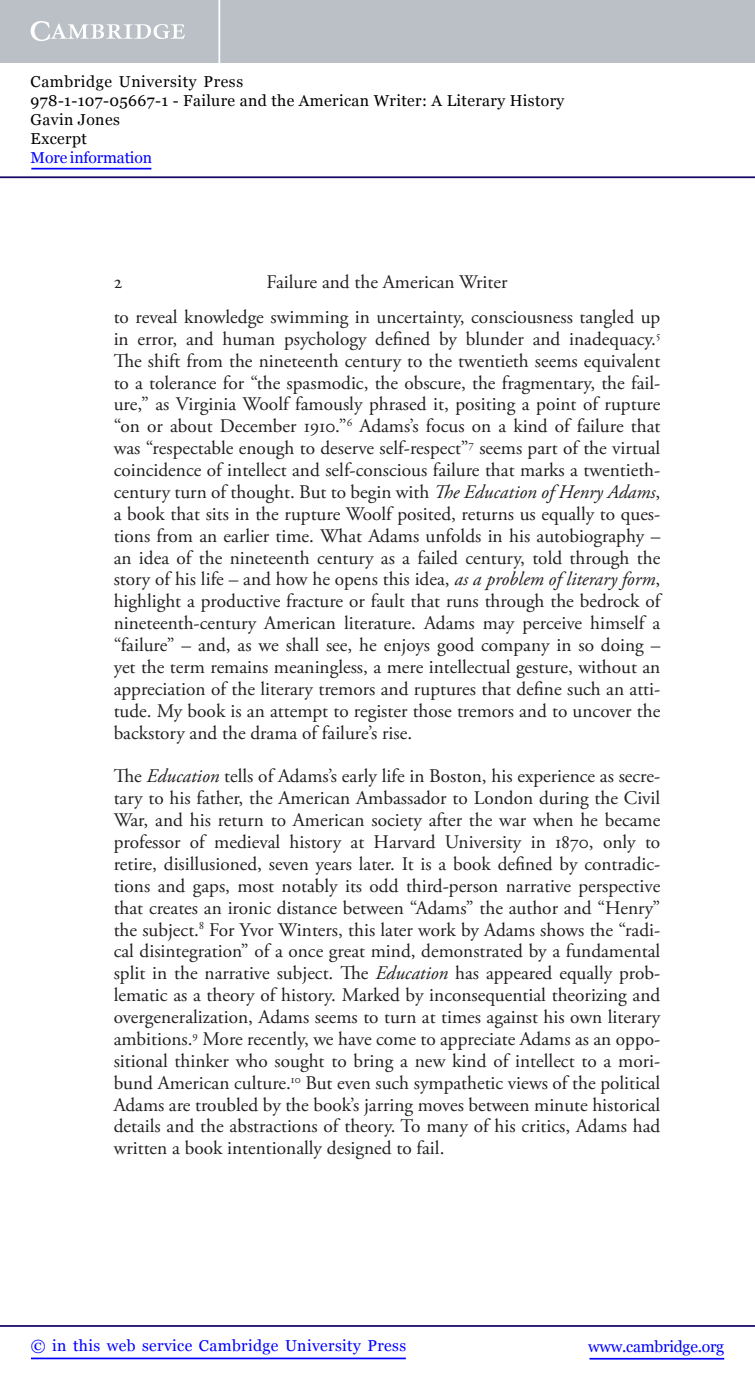
<style>
.page{position:relative;width:755px;height:1385px;background:#fff}
.page>*{position:absolute;margin:0;border:0;box-sizing:border-box;transform-origin:0 0}
.t1{font:19.25px/21.9px "Adobe Garamond Pro";color:#231f20;text-align:justify}
.t2{font:15.75px/18.9px "Georgia";letter-spacing:.025em;color:#000}
.t3{font:15.75px "Georgia";letter-spacing:.025em;color:#00f}
.t4{font:15.75px "Georgia";letter-spacing:-.015em;color:#00f}
.t5{font:15.75px "Georgia";letter-spacing:-.01em;color:#00f}
.s1{font-style:italic}
</style>
<div class="page">
<hr style="left:589px;top:1358px;width:134px;height:1px;background:#00f">
<hr style="left:0;top:1325px;width:754px;height:2px;background:#150666">
<hr style="left:31px;top:1357px;width:374px;height:2px;background:#00f">
<div style="left:0;top:0;width:754px;height:63px;background:#bac0c6"></div>
<svg style="left:31px;top:21px;width:154px;height:20px"></svg>
<hr style="left:218px;top:0;width:2px;height:63px;background:#fff">
<hr style="left:0;top:176px;width:754px;height:2px;background:#150666">
<hr style="left:31px;top:168px;width:120px;height:1px;background:#00f">
<p class="t2" style="left:31px;top:72px;width:535px">Cambridge University Press<br>978-1-107-05667-1 - Failure and the American Writer: A Literary History<br>Gavin Jones<br>Excerpt</p>
<p class="t5" style="left:31px;top:148px;width:123px">More information</p>
<p class="t1" style="left:114px;top:266px;width:548px;line-height:35px;text-align:center">Failure and the American Writer<br>to reveal knowledge swimming in uncertainty , consciousness tangled up</p>
<p class="t1" style="left:114px;top:329px;width:548px">in error , and human psychology defined by blunder and inadequacy. <sup>5<br></sup>The shift from the nineteenth century to the twentieth seems equivalent to a tolerance for “the spasmodic, the obscure, the fragmentary, the fail&shy;ure,” as Virginia Woolf famously phrased it, positing a point of rupture “on or about December 1910.” <sup>6</sup> Adams’s focus on a kind of failure that was “respectable enough to deserve self-respect” <sup>7</sup> seems part of the virtual coincidence of intellect and self-conscious failure that marks a twentieth&shy;century turn of thought. But to begin with <span class="s1">The Education of Henry Adams</span> , a book that sits in the rupture Woolf posited, returns us equally to ques&shy;tions from an earlier time. What Adams unfolds in his autobiography – an idea of the nineteenth century as a failed century, told through the story of his life – and how he opens this idea, <span class="s1">as a problem of literary form</span> , highlight a productive fracture or fault that runs through the bedrock of nineteenth-century American literature. Adams may perceive himself a “failure” – and, as we shall see, he enjoys good company in so doing – yet the term remains meaningless, a mere intellectual gesture, without an appreciation of the literary tremors and ruptures that define such an atti&shy;tude. My book is an attempt to register those tremors and to uncover the backstory and the drama of failure’s rise.</p>
<p class="t1" style="left:114px;top:767px;width:548px">The <span class="s1">Education</span> tells of Adams’s early life in Boston, his experience as secre&shy;tary to his father, the American Ambassador to London during the Civil War, and his return to American society after the war when he became professor of medieval history at Harvard University in 1870, only to retire, disillusioned, seven years later. It is a book defined by contradic&shy;tions and gaps, most notably its odd third-person narrative perspective that creates an ironic distance between “Adams” the author and “Henry” the subject. <sup>8</sup> For Yvor Winters, this later work by Adams shows the “radi&shy;cal disintegration” of a once great mind, demonstrated by a fundamental split in the narrative subject. The <span class="s1">Education</span> has appeared equally prob&shy;lematic as a theory of history . Marked by inconsequential theorizing and overgeneralization, Adams seems to turn at times against his own literary ambitions. <sup>9</sup> More recently, we have come to appreciate Adams as an oppo&shy;sitional thinker who sought to bring a new kind of intellect to a mori&shy;bund American culture. <sup>10</sup> But even such sympathetic views of the political Adams are troubled by the book’s jarring moves between minute historical details and the abstractions of theory. To many of his critics, Adams had written a book intentionally designed to fail.</p>
<p class="t1" style="left:114px;top:273px;width:10px">2</p>
<p class="t3" style="left:31px;top:1337px;width:376px">© in this web service Cambridge University Press</p>
<p class="t4" style="left:587px;top:1337px;width:137px">www.cambridge.org</p>
</div>
